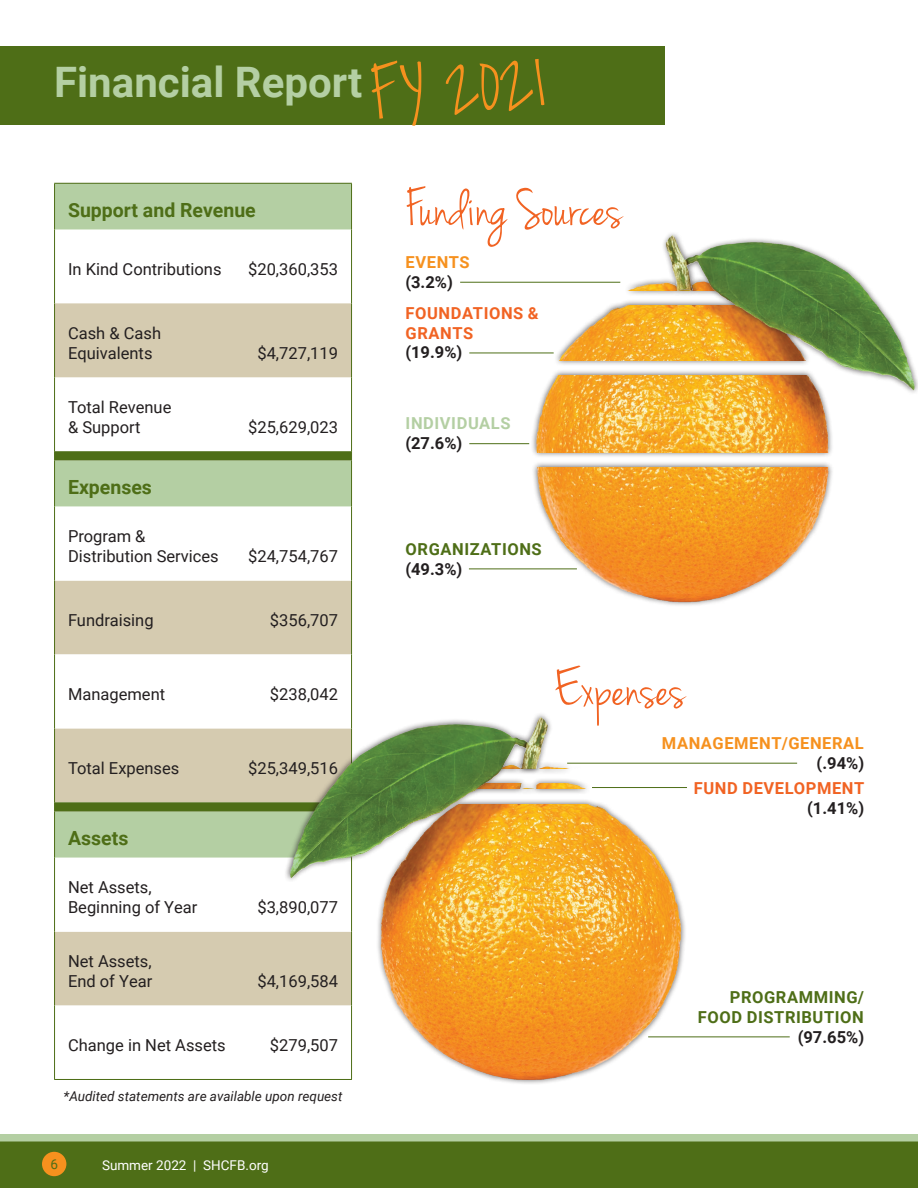
<style>
.page{position:relative;width:918px;height:1188px;background:#fff}
.page>*{position:absolute;margin:0;border:0;box-sizing:border-box;transform-origin:0 0}
.t1{font:82.2px "Jenna Sue";color:#f6911e}
.t2{font:56.4px "Jenna Sue";color:#f16323}
.t3{font:700 42px "Roboto";color:#b4cfa3}
.t4{font:700 19.5px "Roboto";color:#4e6e17}
.t5{font:16.5px/19.8px "Roboto";color:#231f20}
.t6{font:700 16.5px "Roboto";color:#231f20}
.t7{font:700 16.5px/19.8px "Roboto";letter-spacing:.035em;color:#4e6e17;text-align:right}
.t8{font:700 16.5px/19.8px "Roboto";letter-spacing:.035em;color:#f16323}
.t9{font:700 16.5px "Roboto";letter-spacing:.035em;color:#f6911e}
.t10{font:700 16.5px "Roboto";letter-spacing:.035em;color:#b4cfa3}
.t11{font:italic 13.5px "Roboto";color:#231f20}
.t12{font:13.5px "Roboto";color:#fff}
.t13{font:13.5px "Roboto";color:#4e6e17}
</style>
<div class="page">
<svg style="left:0;top:1134px;width:918px;height:54px;background:#5c7b2a"></svg>
<div style="left:42px;top:1152px;width:24px;height:24px;background:#f6911e;border-radius:50%"></div>
<div style="left:0;top:46px;width:664px;height:79px;background:#4e6e17"></div>
<svg style="left:55px;top:184px;width:296px;height:119px"></svg>
<svg style="left:55px;top:303px;width:296px;height:148px"></svg>
<svg style="left:55px;top:451px;width:296px;height:56px;background:#a4bf8d"></svg>
<svg style="left:55px;top:507px;width:296px;height:572px"></svg>
<hr style="left:54px;top:183px;width:298px;height:1px;background:#4e6e17">
<hr style="left:54px;top:184px;width:1px;height:45px;background:#4e6e17">
<hr style="left:351px;top:184px;width:1px;height:45px;background:#4e6e17">
<hr style="left:54px;top:229px;width:1px;height:74px;background:#4e6e17">
<hr style="left:351px;top:229px;width:1px;height:74px;background:#4e6e17">
<hr style="left:54px;top:303px;width:1px;height:74px;background:#4e6e17">
<hr style="left:351px;top:303px;width:1px;height:74px;background:#4e6e17">
<hr style="left:54px;top:377px;width:1px;height:74px;background:#4e6e17">
<hr style="left:351px;top:377px;width:1px;height:74px;background:#4e6e17">
<hr style="left:54px;top:460px;width:1px;height:47px;background:#4e6e17">
<hr style="left:351px;top:460px;width:1px;height:47px;background:#4e6e17">
<hr style="left:54px;top:507px;width:1px;height:74px;background:#4e6e17">
<hr style="left:351px;top:507px;width:1px;height:74px;background:#4e6e17">
<hr style="left:54px;top:581px;width:1px;height:73px;background:#4e6e17">
<hr style="left:351px;top:581px;width:1px;height:73px;background:#4e6e17">
<hr style="left:54px;top:654px;width:1px;height:74px;background:#4e6e17">
<hr style="left:351px;top:654px;width:1px;height:74px;background:#4e6e17">
<hr style="left:54px;top:728px;width:1px;height:74px;background:#4e6e17">
<hr style="left:54px;top:812px;width:1px;height:46px;background:#4e6e17">
<hr style="left:54px;top:858px;width:1px;height:74px;background:#4e6e17">
<hr style="left:54px;top:932px;width:1px;height:74px;background:#4e6e17">
<hr style="left:54px;top:1006px;width:1px;height:73px;background:#4e6e17">
<hr style="left:54px;top:1079px;width:298px;height:1px;background:#4e6e17">
<hr style="left:460px;top:282px;width:160px;height:1px;background:#4e6e17">
<hr style="left:469px;top:353px;width:85px;height:1px;background:#4e6e17">
<hr style="left:469px;top:443px;width:60px;height:1px;background:#4e6e17">
<hr style="left:469px;top:569px;width:108px;height:1px;background:#4e6e17">
<hr style="left:567px;top:763px;width:230px;height:1px;background:#4e6e17">
<hr style="left:648px;top:1037px;width:142px;height:1px;background:#4e6e17">
<div style="left:530px;top:369px;width:304px;height:89px;background:#231f20;opacity:.75"></div>
<img style="left:513px;top:412px;width:321px;height:40px">
<div style="left:531px;top:461px;width:303px;height:146px;background:#231f20;opacity:.75"></div>
<img style="left:513px;top:467px;width:321px;height:137px">
<img style="left:515px;top:233px;width:403px;height:179px">
<img style="left:273px;top:804px;width:432px;height:276px">
<div style="left:284px;top:711px;width:269px;height:172px;background:#231f20;opacity:.75"></div>
<img style="left:290px;top:663px;width:415px;height:218px">
<hr style="left:917px;top:877px;width:1px;height:61px;background:#4e6e17">
<hr style="left:917px;top:0;width:1px;height:167px;background:#edf4ea">
<h3 class="t3" style="left:54px;top:53px;width:310px">Financial Report</h3>
<h1 class="t1" style="left:367px;top:48px;width:183px;rotate:-4deg">F Y 2021</h1>
<p class="t4" style="left:68px;top:196px;width:189px">Support and Revenue</p>
<p class="t5" style="left:68px;top:259px;width:155px">In Kind Contributions</p>
<p class="t5" style="left:248px;top:259px;width:91px">$20,360,353</p>
<p class="t5" style="left:68px;top:323px;width:95px">Cash &amp; Cash<br>Equivalents</p>
<p class="t5" style="left:68px;top:397px;width:105px">Total Revenue &amp; Support</p>
<p class="t4" style="left:68px;top:473px;width:85px">Expenses</p>
<p class="t5" style="left:68px;top:526px;width:152px">Program &amp;<br>Distribution Services</p>
<p class="t5" style="left:257px;top:343px;width:82px">$4,727,119</p>
<p class="t5" style="left:248px;top:416px;width:91px">$25,629,023</p>
<p class="t5" style="left:248px;top:546px;width:91px">$24,754,767</p>
<p class="t5" style="left:68px;top:610px;width:87px">Fundraising</p>
<p class="t5" style="left:270px;top:610px;width:70px">$356,707</p>
<p class="t5" style="left:68px;top:684px;width:99px">Management</p>
<p class="t5" style="left:270px;top:684px;width:70px">$238,042</p>
<p class="t5" style="left:68px;top:758px;width:113px">Total Expenses</p>
<p class="t5" style="left:248px;top:758px;width:91px">$25,349,516</p>
<p class="t4" style="left:68px;top:824px;width:62px">Assets</p>
<p class="t5" style="left:68px;top:877px;width:131px">Net Assets,<br>Beginning of Year</p>
<p class="t5" style="left:68px;top:951px;width:86px">Net Assets,<br>End of Year</p>
<p class="t5" style="left:257px;top:897px;width:82px">$3,890,077</p>
<p class="t5" style="left:257px;top:971px;width:82px">$4,169,584</p>
<p class="t5" style="left:68px;top:1035px;width:159px">Change in Net Assets</p>
<p class="t5" style="left:270px;top:1035px;width:70px">$279,507</p>
<p class="t11" style="left:64px;top:1087px;width:280px">*Audited statements are available upon request</p>
<p class="t13" style="left:50px;top:1155px;width:9px">6</p>
<p class="t12" style="left:102px;top:1156px;width:168px">Summer 2022 | SHCFB.org</p>
<h2 class="t2" style="left:405px;top:176px;width:218px">Funding Sources</h2>
<p class="t9" style="left:406px;top:250px;width:66px">EVENTS</p>
<p class="t6" style="left:405px;top:270px;width:49px">(3.2%)</p>
<p class="t8" style="left:406px;top:302px;width:135px">FOUNDATIONS &amp;<br>GRANTS</p>
<p class="t6" style="left:405px;top:341px;width:59px">(19.9%)</p>
<p class="t10" style="left:406px;top:412px;width:107px">INDIVIDUALS</p>
<p class="t6" style="left:405px;top:432px;width:59px">(27.6%)</p>
<p class="t7" style="left:406px;top:539px;width:138px">ORGANIZATIONS</p>
<p class="t6" style="left:405px;top:558px;width:59px">(49.3%)</p>
<h2 class="t2" style="left:554px;top:656px;width:132px">Expenses</h2>
<p class="t9" style="left:662px;top:731px;width:203px">MANAGEMENT/GENERAL</p>
<p class="t6" style="left:817px;top:751px;width:49px">(.94%)</p>
<p class="t8" style="left:694px;top:777px;width:172px">FUND DEVELOPMENT</p>
<p class="t6" style="left:807px;top:796px;width:59px">(1.41%)</p>
<p class="t7" style="left:698px;top:987px;width:168px">PROGRAMMING/<br>FOOD DISTRIBUTION</p>
<p class="t6" style="left:798px;top:1025px;width:68px">(97.65%)</p>
</div>
